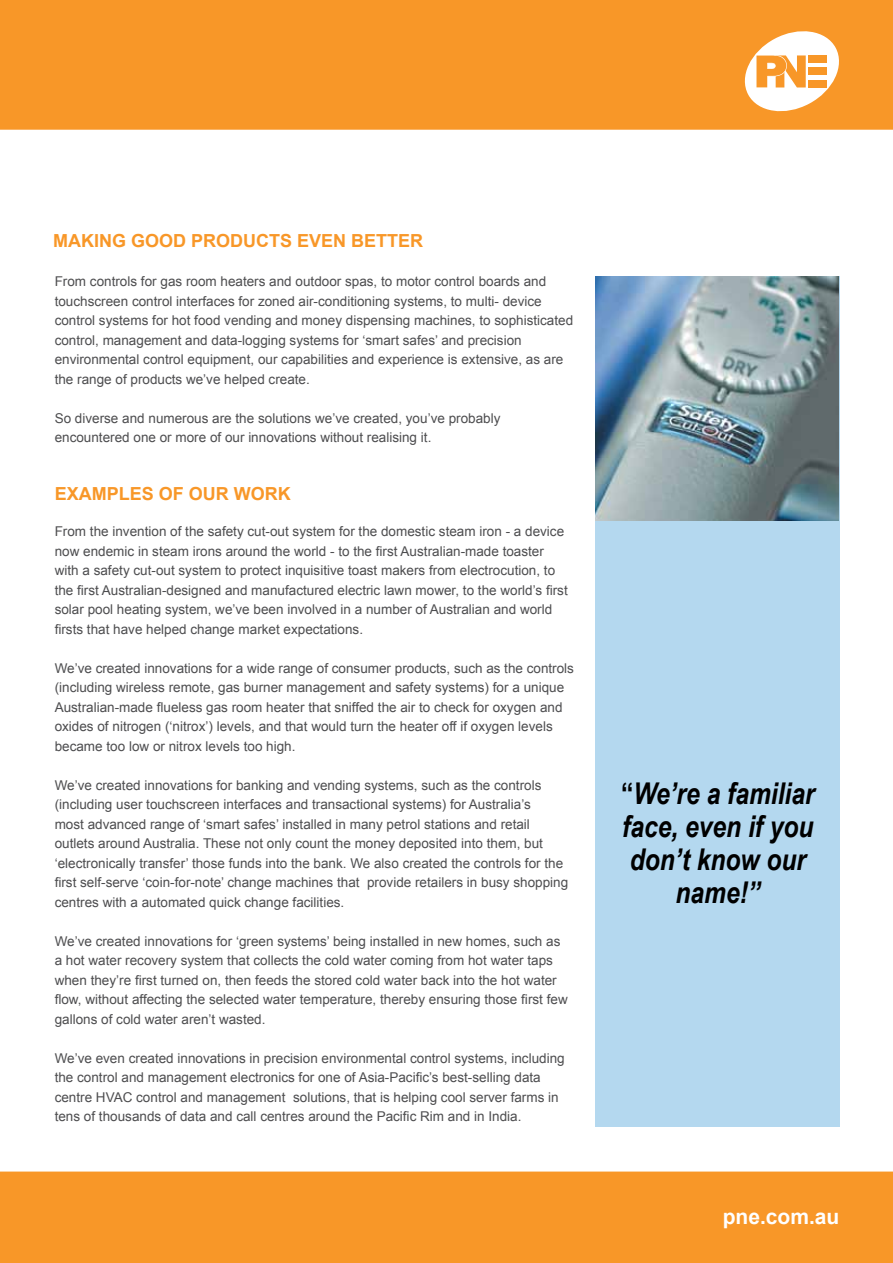
<style>
.page{position:relative;width:893px;height:1263px;background:#fff}
.page>*{position:absolute;margin:0;border:0;box-sizing:border-box;transform-origin:0 0}
.t1{font:italic 700 30px/33px "Arial Narrow";color:#000;text-align:center}
.t2{font:700 21px "Arial";color:#fff}
.t3{font:700 18px "Arial";color:#f89728}
.t4{font:13.5px/19.5px "Arial";color:#4d4d4f}
.s1{font-style:normal}
</style>
<div class="page">
<div style="left:595px;top:276px;width:244px;height:851px;background:#b4d8ef"></div>
<div style="left:0;top:1171px;width:893px;height:92px;background:#f89728"></div>
<div style="left:0;top:0;width:893px;height:130px;background:#f89728"></div>
<img style="left:595px;top:276px;width:244px;height:244px">
<svg style="left:739px;top:4px;width:140px;height:113px"></svg>
<h3 class="t3" style="left:53px;top:229px;width:372px">MAKING GOOD PRODUCTS EVEN BETTER</h3>
<p class="t4" style="left:55px;top:272px;width:520px">From controls for gas room heaters and outdoor spas, to motor control boards and touchscreen control interfaces for zoned air-conditioning systems, to multi- device control systems for hot food vending and money dispensing machines, to sophisticated control, management and data-logging systems for ‘smart safes’ and precision environmental control equipment, our capabilities and experience is extensive, as are the range of products we’ve helped create.</p>
<p class="t4" style="left:55px;top:408px;width:447px">So diverse and numerous are the solutions we’ve created, you’ve probably encountered one or more of our innovations without realising it.</p>
<h3 class="t3" style="left:55px;top:481px;width:238px">EXAMPLES OF OUR WORK</h3>
<p class="t4" style="left:55px;top:522px;width:514px">From the invention of the safety cut-out system for the domestic steam iron - a device now endemic in steam irons around the world - to the first Australian-made toaster with a safety cut-out system to protect inquisitive toast makers from electrocution, to the first Australian-designed and manufactured electric lawn mower, to the world’s first solar pool heating system, we’ve been involved in a number of Australian and world firsts that have helped change market expectations.</p>
<p class="t4" style="left:55px;top:659px;width:521px">We’ve created innovations for a wide range of consumer products, such as the controls (including wireless remote, gas burner management and safety systems) for a unique Australian-made flueless gas room heater that sniffed the air to check for oxygen and oxides of nitrogen (‘nitrox’) levels, and that would turn the heater off if oxygen levels became too low or nitrox levels too high.</p>
<p class="t4" style="left:55px;top:776px;width:515px">We’ve created innovations for banking and vending systems, such as the controls (including user touchscreen interfaces and transactional systems) for Australia’s<br>most advanced range of ‘smart safes’ installed in many petrol stations and retail outlets around Australia. These not only count the money deposited into them, but ‘electronically transfer’ those funds into the bank. We also created the controls for the first self-serve ‘coin-for-note’ change machines that provide retailers in busy shopping centres with a automated quick change facilities.</p>
<p class="t4" style="left:55px;top:931px;width:514px">We’ve created innovations for ‘green systems’ being installed in new homes, such as a hot water recovery system that collects the cold water coming from hot water taps when they’re first turned on, then feeds the stored cold water back into the hot water flow, without affecting the selected water temperature, thereby ensuring those first few gallons of cold water aren’t wasted.</p>
<p class="t4" style="left:55px;top:1048px;width:511px">We’ve even created innovations in precision environmental control systems, including the control and management electronics for one of Asia-Pacific’s best-selling data centre HVAC control and management solutions, that is helping cool server farms in tens of thousands of data and call centres around the Pacific Rim and in India.</p>
<h1 class="t1" style="left:621px;top:776px;width:195px"><span class="s1">“</span>We’re a familiar face, even if you don’t know our name!”</h1>
<h2 class="t2" style="left:723px;top:1203px;width:118px">pne.com.au</h2>
</div>
